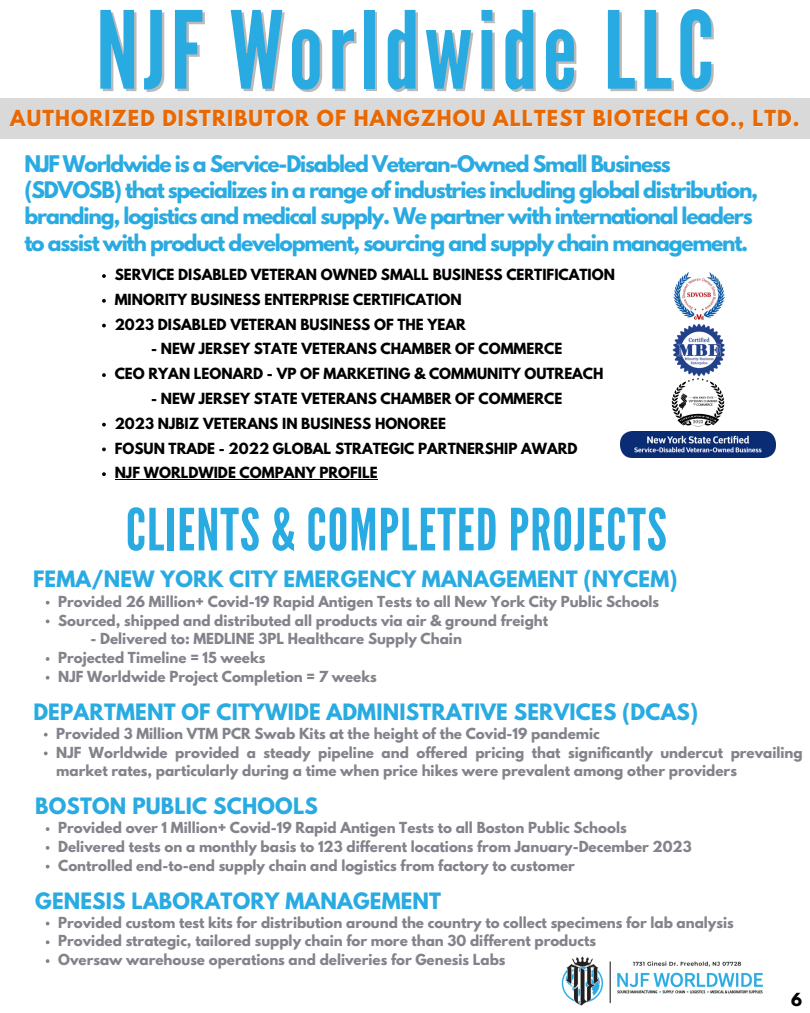
<style>
.page{position:relative;width:810px;height:1013px;background:#fff}
.page>*{position:absolute;margin:0;border:0;box-sizing:border-box;transform-origin:0 0}
.t1{font:107.1px "League Gothic";letter-spacing:.045em;color:#29abe2}
.t2{font:58px "League Gothic";letter-spacing:.02em;color:#29abe2}
.t3{font:700 20.3px/26.2px "League Spartan";letter-spacing:-.06em;color:#29abe2}
.t4{font:700 20px "League Spartan";letter-spacing:.01em;color:#29abe2}
.t5{font:700 19.6px "League Spartan";letter-spacing:.055em;color:#e96802}
.t6{font:700 16px "League Spartan";color:#000}
.t7{font:700 13.6px/24.8px "League Spartan";color:#000}
.t8{font:700 13.5px/18.8px "League Spartan";color:#82838b}
</style>
<div class="page">
<div style="left:0;top:98px;width:810px;height:41px;background:#d9d9d9"></div>
<svg style="left:102px;top:274px;width:4px;height:4px"></svg>
<svg style="left:102px;top:299px;width:4px;height:4px"></svg>
<svg style="left:102px;top:324px;width:4px;height:3px"></svg>
<svg style="left:102px;top:373px;width:4px;height:4px"></svg>
<svg style="left:102px;top:423px;width:4px;height:3px"></svg>
<svg style="left:102px;top:447px;width:4px;height:4px"></svg>
<svg style="left:102px;top:472px;width:4px;height:4px"></svg>
<hr style="left:115px;top:479px;width:263px;height:1px;background:#000">
<img style="left:672px;top:269px;width:53px;height:53px;border-radius:50%">
<img style="left:672px;top:377px;width:52px;height:53px;border-radius:50%">
<img style="left:673px;top:324px;width:52px;height:52px;border-radius:50%">
<img style="left:620px;top:431px;width:156px;height:26px">
<img style="left:561px;top:956px;width:202px;height:50px">
<svg style="left:46px;top:619px;width:3px;height:4px"></svg>
<svg style="left:46px;top:657px;width:3px;height:4px"></svg>
<svg style="left:44px;top:732px;width:4px;height:4px"></svg>
<svg style="left:44px;top:751px;width:4px;height:4px"></svg>
<svg style="left:46px;top:827px;width:3px;height:4px"></svg>
<svg style="left:46px;top:940px;width:3px;height:4px"></svg>
<h1 class="t1" style="left:96px;top:-11px;width:619px">NJF Worldwide LLC</h1>
<h3 class="t5" style="left:10px;top:109px;width:791px">AUTHORIZED DISTRIBUTOR OF HANGZHOU ALLTEST BIOTECH CO., LTD.</h3>
<p class="t3" style="left:24px;top:153px;width:735px">NJF Worldwide is a Service-Disabled Veteran-Owned Small Business (SDVOSB) that specializes in a range of industries including global distribution, branding, logistics and medical supply. We partner with international leaders to assist with product development, sourcing and supply chain management.</p>
<p class="t7" style="left:115px;top:264px;width:502px">SERVICE DISABLED VETERAN OWNED SMALL BUSINESS CERTIFICATION<br>MINORITY BUSINESS ENTERPRISE CERTIFICATION<br>2023 DISABLED VETERAN BUSINESS OF THE YEAR</p>
<p class="t7" style="left:115px;top:338px;width:490px;text-align:center">- NEW JERSEY STATE VETERANS CHAMBER OF COMMERCE<br>CEO RYAN LEONARD - VP OF MARKETING &amp; COMMUNITY OUTREACH</p>
<p class="t7" style="left:115px;top:388px;width:464px;text-indent:36px">- NEW JERSEY STATE VETERANS CHAMBER OF COMMERCE 2023 NJBIZ VETERANS IN BUSINESS HONOREE<br>FOSUN TRADE - 2022 GLOBAL STRATEGIC PARTNERSHIP AWARD NJF WORLDWIDE COMPANY PROFILE</p>
<h2 class="t2" style="left:126px;top:496px;width:542px">CLIENTS &amp; COMPLETED PROJECTS</h2>
<h3 class="t4" style="left:33px;top:569px;width:646px">FEMA/NEW YORK CITY EMERGENCY MANAGEMENT (NYCEM)</h3>
<p class="t8" style="left:58px;top:593px;width:603px">Provided 26 Million+ Covid-19 Rapid Antigen Tests to all New York City Public Schools<br>Sourced, shipped and distributed all products via air &amp; ground freight</p>
<p class="t8" style="left:58px;top:631px;width:405px;text-indent:32px">- Delivered to: MEDLINE 3PL Healthcare Supply Chain<br>Projected Timeline = 15 weeks<br>NJF Worldwide Project Completion = 7 weeks</p>
<h3 class="t4" style="left:33px;top:701px;width:666px">DEPARTMENT OF CITYWIDE ADMINISTRATIVE SERVICES (DCAS)</h3>
<p class="t8" style="left:56px;top:725px;width:748px">Provided 3 Million VTM PCR Swab Kits at the height of the Covid-19 pandemic<br>NJF Worldwide provided a steady pipeline and offered pricing that significantly undercut prevailing market rates, particularly during a time when price hikes were prevalent among other providers</p>
<h3 class="t4" style="left:35px;top:796px;width:284px">BOSTON PUBLIC SCHOOLS</h3>
<p class="t8" style="left:58px;top:820px;width:635px">Provided over 1 Million+ Covid-19 Rapid Antigen Tests to all Boston Public Schools<br>Delivered tests on a monthly basis to 123 different locations from January-December 2023<br>Controlled end-to-end supply chain and logistics from factory to customer</p>
<h3 class="t4" style="left:35px;top:890px;width:407px">GENESIS LABORATORY MANAGEMENT</h3>
<p class="t8" style="left:58px;top:914px;width:677px">Provided custom test kits for distribution around the country to collect specimens for lab analysis<br>Provided strategic, tailored supply chain for more than 30 different products<br>Oversaw warehouse operations and deliveries for Genesis Labs</p>
<p class="t6" style="left:791px;top:991px;width:13px">6</p>
</div>
